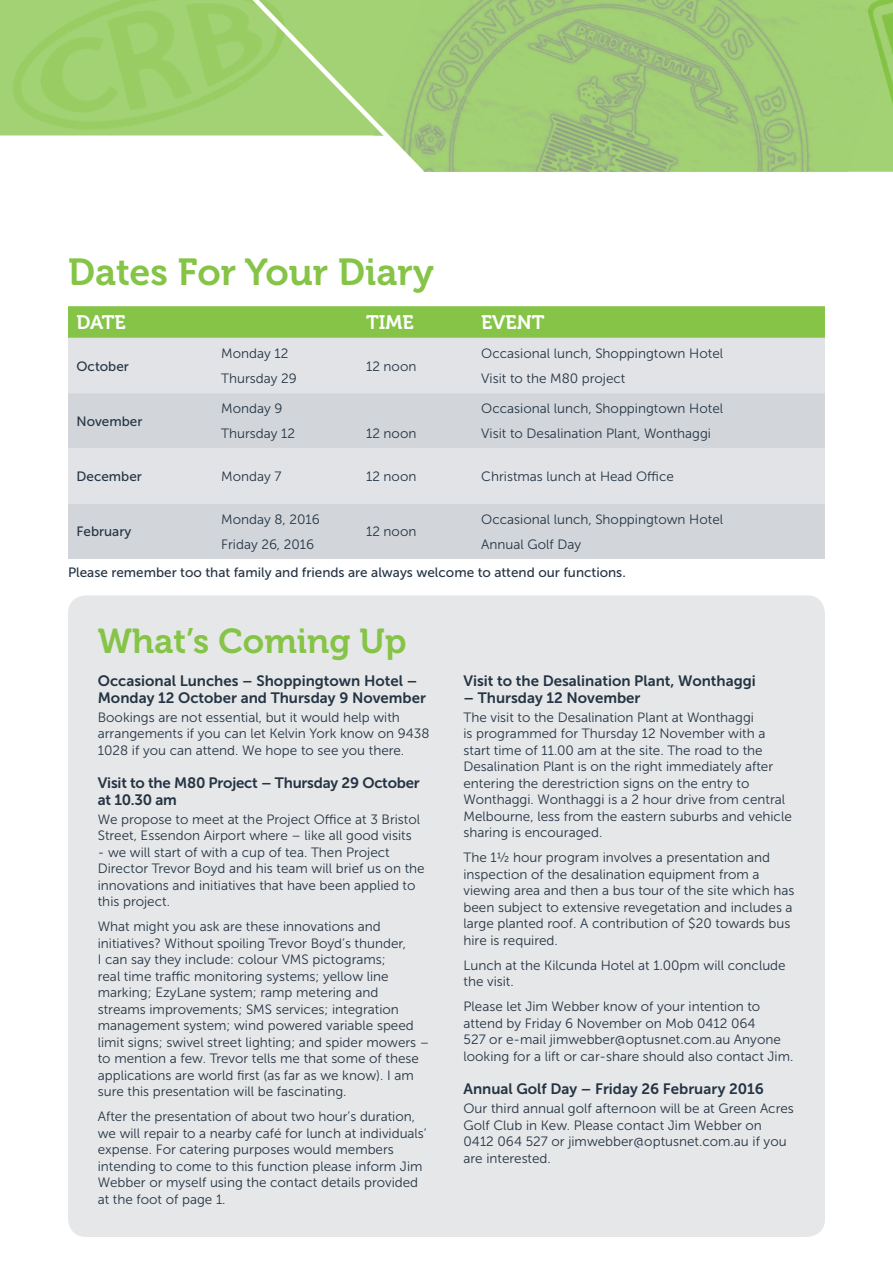
<style>
.page{position:relative;width:893px;height:1263px;background:#fff}
.page>*{position:absolute;margin:0;border:0;box-sizing:border-box;transform-origin:0 0}
.t1{font:37.5px "Museo 700";color:#85c446}
.t2{font:34.5px "Museo 700";color:#85c446}
.t3{font:19.5px "Museo 700";color:#fff}
.t4{font:15px/16.5px "Museo Sans 700";color:#243444}
.t5{font:13.5px/16.5px "Museo Sans 300";color:#243444}
.t6{font:13.5px "Museo Sans 500";color:#243444}
</style>
<div class="page">
<svg style="left:0;top:0;width:229px;height:136px;background:#9fd06e"></svg>
<img style="left:428px;top:0;width:465px;height:172px">
<svg style="left:229px;top:0;width:199px;height:172px"></svg>
<div style="left:68px;top:306px;width:757px;height:32px;background:#85c446"></div>
<div style="left:68px;top:338px;width:757px;height:55px;background:#e1e3e6"></div>
<svg style="left:68px;top:393px;width:757px;height:166px;background:#d7dade"></svg>
<div style="left:68px;top:595px;width:757px;height:642px;background:#e6e7e8;border-radius:18px"></div>
<h1 class="t1" style="left:68px;top:251px;width:367px">Dates For Your Diary</h1>
<h3 class="t3" style="left:77px;top:312px;width:51px">DATE</h3>
<h3 class="t3" style="left:366px;top:312px;width:49px">TIME</h3>
<h3 class="t3" style="left:481px;top:312px;width:65px">EVENT</h3>
<p class="t6" style="left:77px;top:358px;width:54px">October</p>
<p class="t5" style="left:221px;top:341px;width:77px;line-height:25px">Monday 12<br>Thursday 29</p>
<p class="t5" style="left:481px;top:341px;width:243px;line-height:25px">Occasional lunch, Shoppingtown Hotel<br>Visit to the M80 project</p>
<p class="t5" style="left:366px;top:358px;width:52px">12 noon</p>
<p class="t6" style="left:77px;top:414px;width:67px">November</p>
<p class="t5" style="left:221px;top:396px;width:75px;line-height:25px">Monday 9<br>Thursday 12</p>
<p class="t5" style="left:366px;top:425px;width:52px">12 noon</p>
<p class="t5" style="left:481px;top:396px;width:243px;line-height:25px">Occasional lunch, Shoppingtown Hotel<br>Visit to Desalination Plant, Wonthaggi</p>
<p class="t6" style="left:77px;top:469px;width:67px">December</p>
<p class="t5" style="left:221px;top:468px;width:62px">Monday 7</p>
<p class="t5" style="left:366px;top:468px;width:52px">12 noon</p>
<p class="t5" style="left:481px;top:468px;width:194px">Christmas lunch at Head Office</p>
<p class="t5" style="left:481px;top:507px;width:243px;line-height:25px">Occasional lunch, Shoppingtown Hotel<br>Annual Golf Day</p>
<p class="t6" style="left:68px;top:565px;width:559px">Please remember too that family and friends are always welcome to attend our functions.</p>
<p class="t5" style="left:221px;top:507px;width:100px;line-height:25px">Monday 8, 2016<br>Friday 26, 2016</p>
<p class="t5" style="left:366px;top:524px;width:52px">12 noon</p>
<p class="t6" style="left:77px;top:524px;width:56px">February</p>
<h2 class="t2" style="left:98px;top:621px;width:310px">What’s Coming Up</h2>
<p class="t4" style="left:98px;top:672px;width:330px">Occasional Lunches – Shoppingtown Hotel –<br>Monday 12 October and Thursday 9 November</p>
<p class="t5" style="left:98px;top:709px;width:333px">Bookings are not essential, but it would help with arrangements if you can let Kelvin York know on 9438<br>1028 if you can attend. We hope to see you there.</p>
<p class="t4" style="left:98px;top:775px;width:323px">Visit to the M80 Project – Thursday 29 October at 10.30 am</p>
<p class="t5" style="left:98px;top:811px;width:324px">We propose to meet at the Project Office at 3 Bristol<br>Street, Essendon Airport where – like all good visits</p>
<p class="t5" style="left:98px;top:844px;width:328px">- we will start of with a cup of tea. Then Project Director Trevor Boyd and his team will brief us on the innovations and initiatives that have been applied to this project.</p>
<p class="t5" style="left:98px;top:918px;width:333px">What might you ask are these innovations and initiatives? Without spoiling Trevor Boyd’s thunder,<br>I can say they include: colour VMS pictograms;<br>real time traffic monitoring systems; yellow line marking; EzyLane system; ramp metering and streams improvements; SMS services; integration management system; wind powered variable speed limit signs; swivel street lighting; and spider mowers – to mention a few. Trevor tells me that some of these applications are world first (as far as we know). I am sure this presentation will be fascinating.</p>
<p class="t5" style="left:98px;top:1108px;width:330px">After the presentation of about two hour’s duration, we will repair to a nearby café for lunch at individuals’ expense. For catering purposes would members intending to come to this function please inform Jim Webber or myself using the contact details provided at the foot of page 1.</p>
<p class="t4" style="left:463px;top:672px;width:294px">Visit to the Desalination Plant, Wonthaggi</p>
<p class="t4" style="left:463px;top:689px;width:178px">– Thursday 12 November</p>
<p class="t5" style="left:463px;top:709px;width:330px">The visit to the Desalination Plant at Wonthaggi<br>is programmed for Thursday 12 November with a start time of 11.00 am at the site. The road to the Desalination Plant is on the right immediately after entering the derestriction signs on the entry to Wonthaggi. Wonthaggi is a 2 hour drive from central Melbourne, less from the eastern suburbs and vehicle sharing is encouraged.</p>
<p class="t5" style="left:463px;top:849px;width:332px">The 1½ hour program involves a presentation and inspection of the desalination equipment from a viewing area and then a bus tour of the site which has been subject to extensive revegetation and includes a large planted roof. A contribution of $20 towards bus hire is required.</p>
<p class="t5" style="left:463px;top:957px;width:324px">Lunch at the Kilcunda Hotel at 1.00pm will conclude the visit.</p>
<p class="t5" style="left:463px;top:998px;width:331px">Please let Jim Webber know of your intention to attend by Friday 6 November on Mob 0412 064<br>527 or e-mail jimwebber@optusnet.com.au Anyone looking for a lift or car-share should also contact Jim.</p>
<p class="t4" style="left:463px;top:1081px;width:302px">Annual Golf Day – Friday 26 February 2016</p>
<p class="t5" style="left:463px;top:1100px;width:332px">Our third annual golf afternoon will be at Green Acres Golf Club in Kew. Please contact Jim Webber on 0412 064 527 or jimwebber@optusnet.com.au if you are interested.</p>
</div>
